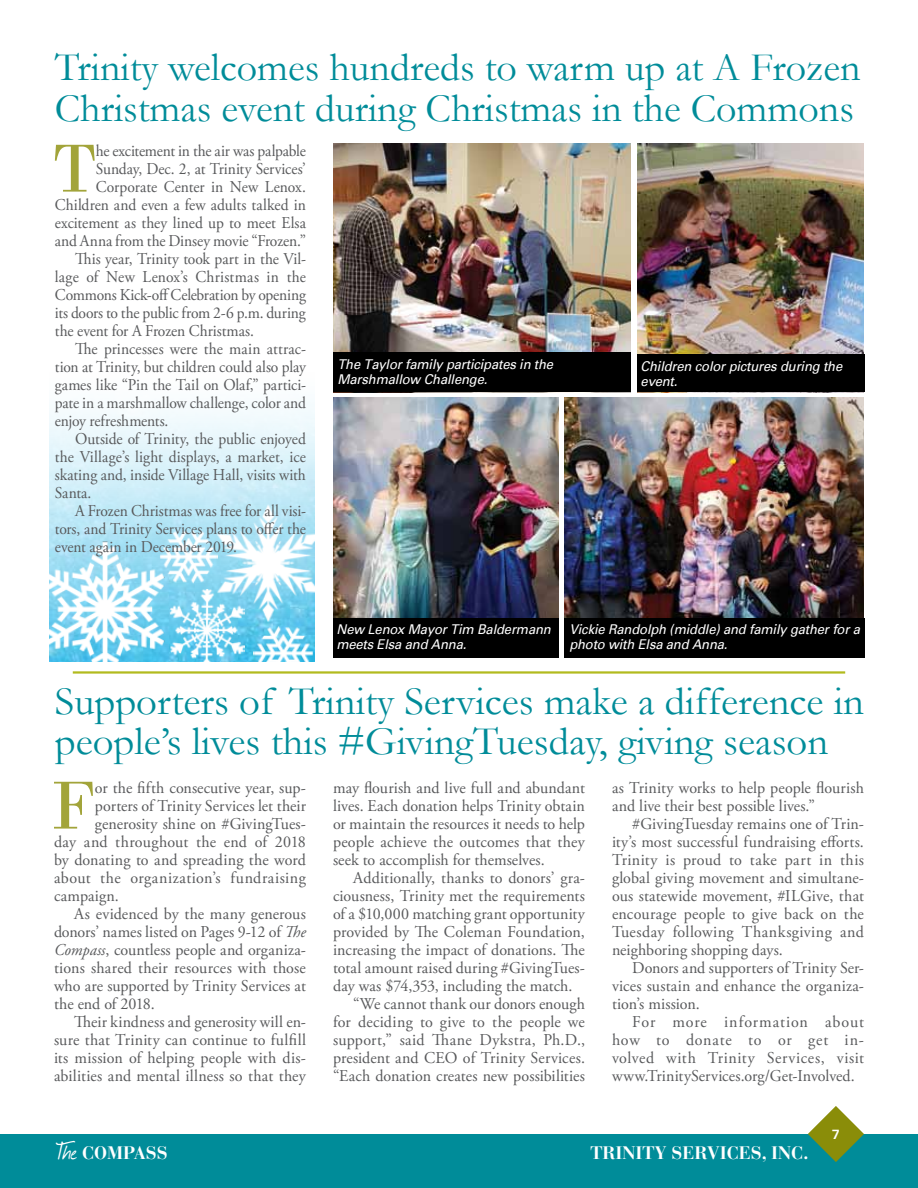
<style>
.page{position:relative;width:918px;height:1188px;background:#fff}
.page>*{position:absolute;margin:0;border:0;box-sizing:border-box;transform-origin:0 0}
.t1{font:71.55px "Bodoni";color:#a2a43a;scale:.94 1}
.t2{font:71.55px "Bodoni";color:#a2a43a}
.t3{font:40.5px/40.5px "Garamond";color:#008c99}
.t4{font:700 18px "Bauer Bodoni Std";color:#fff}
.t5{font:16.5px/18px "Adobe Garamond Pro";letter-spacing:.005em;color:#58595b;text-align:justify}
.t6{font:16.5px "Adobe Garamond Pro";letter-spacing:.005em;color:#58595b;scale:.94 1}
.t7{font:16.5px "Adobe Garamond Pro";letter-spacing:-.015em;color:#58595b;scale:.94 1}
.t8{font:16.5px "Adobe Garamond Pro";letter-spacing:.03em;color:#58595b}
.t9{font:italic 13.5px/15px "Univers";letter-spacing:-.01em;color:#fff;scale:.96 1}
.t10{font:700 expanded 13.5px "Univers";color:#fff;scale:.8 1}
.s1{font-style:italic}
.s2{font-family:"Journal";font-weight:400;font-size:27px}
</style>
<div class="page">
<div style="left:0;top:1134px;width:918px;height:54px;background:#008c99"></div>
<svg style="left:808px;top:1106px;width:56px;height:56px"></svg>
<img style="left:50px;top:404px;width:264px;height:257px">
<img style="left:160px;top:528px;width:56px;height:58px">
<img style="left:254px;top:624px;width:60px;height:37px">
<img style="left:216px;top:498px;width:98px;height:126px">
<img style="left:180px;top:589px;width:65px;height:73px">
<img style="left:50px;top:542px;width:130px;height:120px">
<img style="left:333px;top:144px;width:298px;height:208px">
<img style="left:333px;top:398px;width:225px;height:220px">
<img style="left:637px;top:144px;width:227px;height:210px">
<img style="left:565px;top:398px;width:299px;height:220px">
<div style="left:565px;top:618px;width:300px;height:39px;background:#000"></div>
<div style="left:637px;top:354px;width:228px;height:38px;background:#000"></div>
<div style="left:333px;top:352px;width:298px;height:40px;background:#000"></div>
<div style="left:333px;top:618px;width:225px;height:39px;background:#000"></div>
<hr style="left:73px;top:671px;width:772px;height:3px;background:#b2bb1e">
<h2 class="t3" style="left:55px;top:46px;width:807px">Trinity welcomes hundreds to warm up at A Frozen<br>Christmas event during Christmas in the Commons</h2>
<h1 class="t1" style="left:53px;top:126px;width:48px">T</h1>
<p class="t6" style="left:96px;top:140px;width:225px">he excitement in the air was palpable</p>
<p class="t6" style="left:96px;top:158px;width:225px">Sunday, Dec. 2, at Trinity Services’</p>
<p class="t6" style="left:96px;top:176px;width:225px">Corporate Center in New Lenox.</p>
<p class="t6" style="left:55px;top:194px;width:269px">Children and even a few adults talked in</p>
<p class="t6" style="left:55px;top:212px;width:269px">excitement as they lined up to meet Elsa</p>
<p class="t6" style="left:55px;top:230px;width:269px">and Anna from the Dinsey movie “Frozen.”</p>
<p class="t6" style="left:75px;top:248px;width:247px">This year, Trinity took part in the Vil-</p>
<p class="t6" style="left:55px;top:266px;width:269px">lage of New Lenox’s Christmas in the</p>
<p class="t7" style="left:55px;top:284px;width:269px">Commons Kick-off Celebration by opening</p>
<p class="t7" style="left:55px;top:302px;width:269px">its doors to the public from 2-6 p.m. during</p>
<p class="t6" style="left:55px;top:320px;width:213px">the event for A Frozen Christmas.</p>
<p class="t6" style="left:75px;top:338px;width:247px">The princesses were the main attrac-</p>
<p class="t6" style="left:55px;top:356px;width:269px">tion at Trinity, but children could also play</p>
<p class="t6" style="left:55px;top:374px;width:269px">games like “Pin the Tail on Olaf,” partici-</p>
<p class="t6" style="left:55px;top:392px;width:269px">pate in a marshmallow challenge, color and</p>
<p class="t6" style="left:55px;top:410px;width:122px">enjoy refreshments.</p>
<p class="t6" style="left:75px;top:428px;width:247px">Outside of Trinity, the public enjoyed</p>
<p class="t6" style="left:55px;top:446px;width:269px">the Village’s light displays, a market, ice</p>
<p class="t6" style="left:55px;top:464px;width:269px">skating and, inside Village Hall, visits with</p>
<p class="t6" style="left:55px;top:483px;width:40px">Santa.</p>
<p class="t6" style="left:75px;top:501px;width:247px">A Frozen Christmas was free for all visi-</p>
<p class="t6" style="left:55px;top:519px;width:269px">tors, and Trinity Services plans to offer the</p>
<p class="t6" style="left:55px;top:537px;width:195px">event again in December 2019.</p>
<p class="t9" style="left:337px;top:357px;width:226px">The Taylor family participates in the<br>Marshmallow Challenge.</p>
<p class="t9" style="left:641px;top:359px;width:212px">Children color pictures during the event.</p>
<p class="t9" style="left:336px;top:622px;width:225px">New Lenox Mayor Tim Baldermann meets Elsa and Anna.</p>
<p class="t9" style="left:569px;top:622px;width:304px">Vickie Randolph (middle) and family gather for a photo with Elsa and Anna.</p>
<h2 class="t3" style="left:55px;top:680px;width:811px">Supporters of Trinity Services make a difference in people’s lives this #GivingTuesday, giving season</h2>
<h1 class="t2" style="left:50px;top:763px;width:46px">F</h1>
<p class="t5" style="left:95px;top:779px;width:213px">or the fifth consecutive year, sup-</p>
<p class="t5" style="left:333px;top:779px;width:254px">may flourish and live full and abundant lives. Each donation helps Trinity obtain or maintain the resources it needs to help people achieve the outcomes that they seek to accomplish for themselves.</p>
<p class="t5" style="left:353px;top:869px;width:233px">Additionally, thanks to donors’ gra-</p>
<p class="t5" style="left:333px;top:887px;width:254px">ciousness, Trinity met the requirements</p>
<p class="t5" style="left:333px;top:905px;width:253px">of a $10,000 matching grant opportunity</p>
<p class="t5" style="left:333px;top:923px;width:253px">provided by The Coleman Foundation,</p>
<p class="t5" style="left:333px;top:941px;width:253px">increasing the impact of donations. The</p>
<p class="t5" style="left:333px;top:959px;width:253px">total amount raised during #GivingTues-</p>
<p class="t5" style="left:333px;top:977px;width:241px">day was $74,353, including the match.</p>
<p class="t5" style="left:353px;top:995px;width:233px">“We cannot thank our donors enough</p>
<p class="t5" style="left:333px;top:1013px;width:253px">for deciding to give to the people we</p>
<p class="t5" style="left:333px;top:1031px;width:253px">support,” said Thane Dykstra, Ph.D.,</p>
<p class="t5" style="left:333px;top:1049px;width:253px">president and CEO of Trinity Services.</p>
<p class="t5" style="left:333px;top:1067px;width:253px">“Each donation creates new possibilities</p>
<p class="t5" style="left:612px;top:779px;width:253px">as Trinity works to help people flourish and live their best possible lives.”</p>
<p class="t5" style="left:612px;top:815px;width:254px;text-indent:20px">#GivingTuesday remains one of Trin&shy;ity’s most successful fundraising efforts.<br>Trinity is proud to take part in this global giving movement and simultane&shy;ous statewide movement, #ILGive, that encourage people to give back on the Tuesday following Thanksgiving and neighboring shopping days.</p>
<p class="t5" style="left:612px;top:959px;width:253px;text-indent:20px">Donors and supporters of Trinity Ser&shy;vices sustain and enhance the organiza&shy;tion’s mission.</p>
<p class="t5" style="left:612px;top:1013px;width:254px;text-indent:20px">For more information about how to donate to or get in&shy;volved with Trinity Services, visit www.TrinityServices.org/Get-Involved.</p>
<p class="t5" style="left:95px;top:797px;width:213px">porters of Trinity Services let their</p>
<p class="t5" style="left:95px;top:815px;width:213px">generosity shine on #GivingTues-</p>
<p class="t5" style="left:54px;top:833px;width:253px">day and throughout the end of 2018</p>
<p class="t5" style="left:54px;top:851px;width:253px">by donating to and spreading the word</p>
<p class="t8" style="left:54px;top:867px;width:253px">about the organization’s fundraising</p>
<p class="t5" style="left:54px;top:887px;width:66px">campaign.</p>
<p class="t5" style="left:74px;top:905px;width:233px">As evidenced by the many generous</p>
<p class="t5" style="left:54px;top:923px;width:253px">donors’ names listed on Pages 9-12 of <span class="s1">The</span></p>
<p class="t5" style="left:54px;top:941px;width:253px"><span class="s1">Compass</span>, countless people and organiza-</p>
<p class="t5" style="left:54px;top:959px;width:253px">tions shared their resources with those</p>
<p class="t5" style="left:54px;top:977px;width:253px">who are supported by Trinity Services at</p>
<p class="t5" style="left:54px;top:995px;width:102px">the end of 2018.</p>
<p class="t5" style="left:74px;top:1013px;width:233px">Their kindness and generosity will en-</p>
<p class="t5" style="left:54px;top:1031px;width:253px">sure that Trinity can continue to fulfill</p>
<p class="t5" style="left:54px;top:1049px;width:253px">its mission of helping people with dis-</p>
<p class="t5" style="left:54px;top:1067px;width:253px">abilities and mental illness so that they</p>
<p class="t4" style="left:56px;top:1142px;width:113px"><span class="s2">The</span> COMPASS</p>
<p class="t4" style="left:590px;top:1142px;width:220px">TRINITY SERVICES, INC.</p>
<p class="t10" style="left:832px;top:1127px;width:11px">7</p>
</div>
